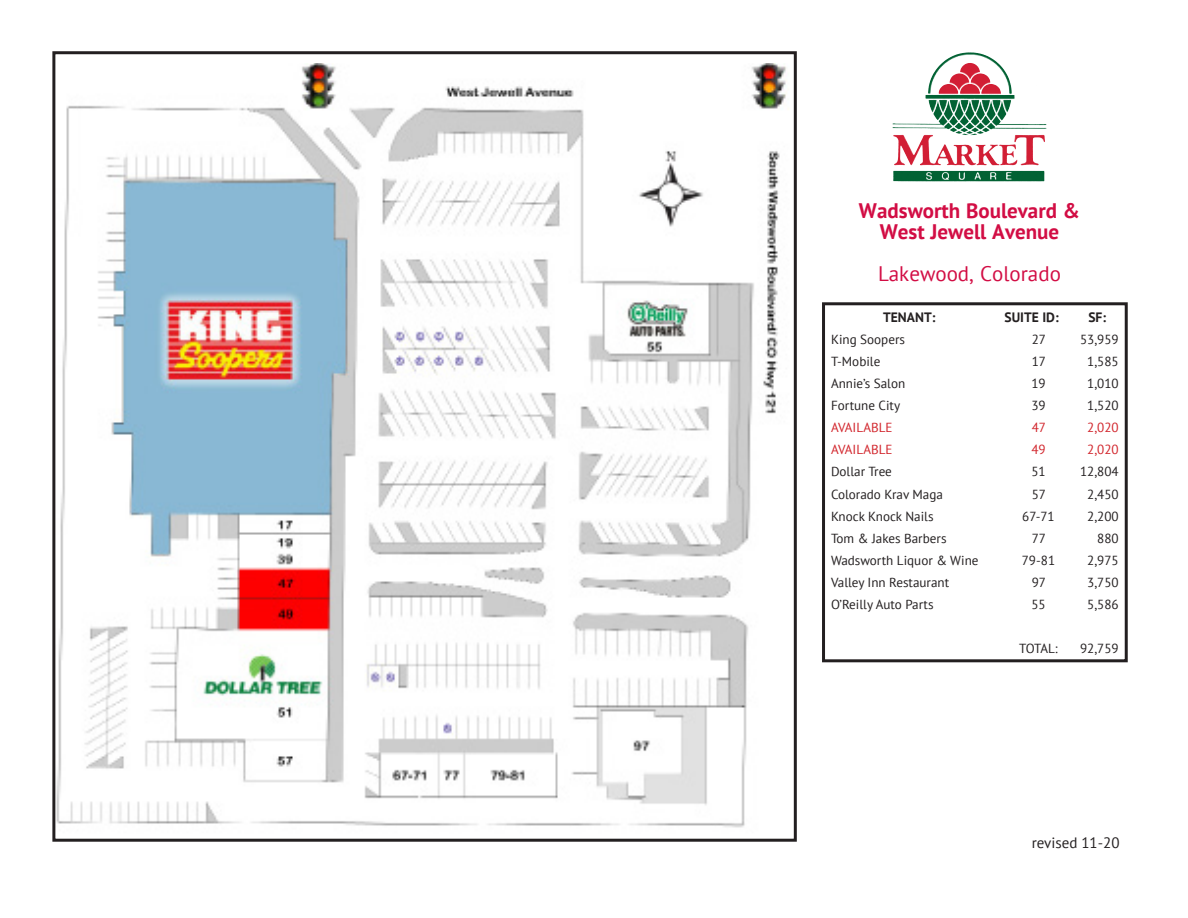
<style>
.page{position:relative;width:1188px;height:918px;background:#fff}
.page>*{position:absolute;margin:0;border:0;box-sizing:border-box;transform-origin:0 0}
.t1{font:700 21px "PT Sans";color:#d20d44}
.t2{font:21px "PT Sans";color:#d20d44}
.t3{font:15px "PT Sans";color:#231f20}
.t4{font:700 13.65px "PT Sans";color:#231f20}
.t5{font:13.05px "PT Sans";color:#231f20}
.t6{font:13.05px "PT Sans";color:#d1232a}
</style>
<div class="page">
<img style="left:935px;top:52px;width:36px;height:19px">
<img style="left:56px;top:63px;width:731px;height:765px">
<div style="left:52px;top:51px;width:745px;height:791px;border:3px solid #231f20"></div>
<div style="left:822px;top:302px;width:306px;height:360px;border:3px solid #231f20"></div>
<p class="t1" style="left:859px;top:197px;width:222px">Wadsworth Boulevard &amp;</p>
<p class="t1" style="left:880px;top:218px;width:181px">West Jewell Avenue</p>
<p class="t2" style="left:878px;top:261px;width:184px">Lakewood, Colorado</p>
<p class="t4" style="left:883px;top:308px;width:54px">TENANT:</p>
<p class="t4" style="left:1005px;top:308px;width:56px">SUITE ID:</p>
<p class="t4" style="left:1088px;top:308px;width:19px">SF:</p>
<p class="t5" style="left:831px;top:331px;width:76px">King Soopers</p>
<p class="t5" style="left:1032px;top:331px;width:16px">27</p>
<p class="t5" style="left:1080px;top:331px;width:40px">53,959</p>
<p class="t5" style="left:831px;top:353px;width:51px">T-Mobile</p>
<p class="t5" style="left:1032px;top:353px;width:16px">17</p>
<p class="t5" style="left:1087px;top:353px;width:33px">1,585</p>
<p class="t5" style="left:831px;top:375px;width:76px">Annie’s Salon</p>
<p class="t5" style="left:1031px;top:375px;width:16px">19</p>
<p class="t5" style="left:1087px;top:375px;width:33px">1,010</p>
<p class="t5" style="left:831px;top:397px;width:71px">Fortune City</p>
<p class="t5" style="left:1031px;top:397px;width:16px">39</p>
<p class="t5" style="left:1087px;top:397px;width:33px">1,520</p>
<p class="t6" style="left:831px;top:419px;width:63px">AVAILABLE</p>
<p class="t6" style="left:1032px;top:419px;width:16px">47</p>
<p class="t6" style="left:1087px;top:419px;width:33px">2,020</p>
<p class="t6" style="left:831px;top:441px;width:63px">AVAILABLE</p>
<p class="t6" style="left:1031px;top:441px;width:16px">49</p>
<p class="t6" style="left:1087px;top:441px;width:33px">2,020</p>
<p class="t5" style="left:831px;top:464px;width:62px">Dollar Tree</p>
<p class="t5" style="left:1031px;top:464px;width:16px">51</p>
<p class="t5" style="left:1080px;top:464px;width:40px">12,804</p>
<p class="t5" style="left:831px;top:486px;width:113px">Colorado Krav Maga</p>
<p class="t5" style="left:1032px;top:486px;width:16px">57</p>
<p class="t5" style="left:1087px;top:486px;width:33px">2,450</p>
<p class="t5" style="left:831px;top:508px;width:104px">Knock Knock Nails</p>
<p class="t5" style="left:1022px;top:508px;width:34px">67-71</p>
<p class="t5" style="left:1087px;top:508px;width:33px">2,200</p>
<p class="t5" style="left:831px;top:530px;width:117px">Tom &amp; Jakes Barbers</p>
<p class="t5" style="left:1032px;top:530px;width:16px">77</p>
<p class="t5" style="left:1097px;top:530px;width:23px">880</p>
<p class="t5" style="left:831px;top:552px;width:149px">Wadsworth Liquor &amp; Wine</p>
<p class="t5" style="left:1022px;top:552px;width:35px">79-81</p>
<p class="t5" style="left:1087px;top:552px;width:33px">2,975</p>
<p class="t5" style="left:831px;top:574px;width:120px">Valley Inn Restaurant</p>
<p class="t5" style="left:1032px;top:574px;width:16px">97</p>
<p class="t5" style="left:1087px;top:574px;width:33px">3,750</p>
<p class="t5" style="left:831px;top:596px;width:104px">O’Reilly Auto Parts</p>
<p class="t5" style="left:1031px;top:596px;width:16px">55</p>
<p class="t5" style="left:1087px;top:596px;width:33px">5,586</p>
<p class="t5" style="left:1019px;top:640px;width:40px">TOTAL:</p>
<p class="t5" style="left:1080px;top:640px;width:40px">92,759</p>
<p class="t3" style="left:1032px;top:833px;width:89px">revised 11-20</p>
</div>
